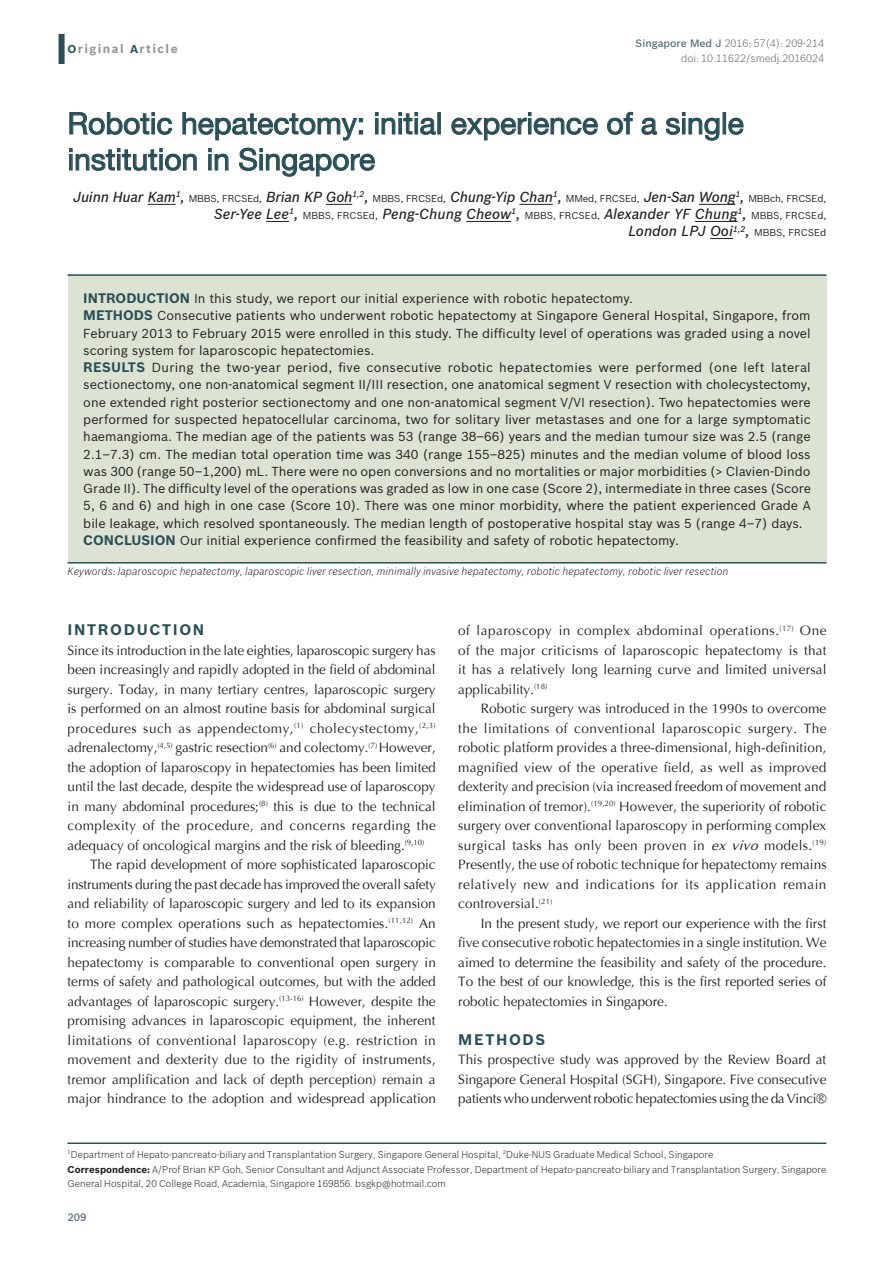
<style>
.page{position:relative;width:894px;height:1263px;background:#fff}
.page>*{position:absolute;margin:0;border:0;box-sizing:border-box;transform-origin:0 0}
.AT{font:30px/36px "Helvetica Neue";color:#284f56}
.t1{font:700 15px "Bosch Sans";letter-spacing:.11em;color:#284f56}
.AU{font:italic 500 14.25px/17.1px "Bosch Sans";letter-spacing:-.015em;color:#231f20;text-align:right}
.TX{font:13.5px/19.5px "Optima";color:#231f20;text-align:justify}
.TXFL{font:13.5px/19.5px "Optima";letter-spacing:-.01em;color:#231f20;text-align:justify}
.ABS{font:12.75px/17.2px "Bosch Sans";color:#231f20;text-align:justify}
.AH{font:700 12px "Bosch Sans";letter-spacing:.12em;color:#939598}
.KWD{font:italic 300 10.5px "Bosch Sans";color:#231f20}
.DOI{font:300 10.5px/15px "Bosch Sans";color:#636366;text-align:right}
.FOLIO{font:500 10.5px "Bosch Sans";color:#4f676d}
.ADD{font:300 9.75px/13.5px "Bosch Sans";color:#231f20}
.AFF{font:300 9.75px "Bosch Sans";color:#231f20}
.s1{font-size:11.25px;color:#284f56}
.s2{font-weight:500;color:#4b6a70}
.s3{font-weight:400;font-style:normal;font-size:9.75px}
.s4{font-weight:700;font-size:13.5px;color:#284f56}
.s5{font-style:italic}
.s6{font-weight:700}
</style>
<div class="page">
<div style="left:58px;top:34px;width:7px;height:30px;background:#284f56"></div>
<hr style="left:68px;top:1142px;width:758px;height:2px;background:#284f56">
<svg style="left:148px;top:204px;width:28px;height:1px"></svg>
<svg style="left:326px;top:204px;width:26px;height:1px"></svg>
<hr style="left:519px;top:204px;width:33px;height:1px;background:#231f20">
<hr style="left:698px;top:204px;width:37px;height:1px;background:#231f20">
<svg style="left:266px;top:221px;width:23px;height:1px"></svg>
<hr style="left:466px;top:221px;width:45px;height:1px;background:#231f20">
<hr style="left:694px;top:221px;width:43px;height:1px;background:#231f20">
<svg style="left:710px;top:238px;width:22px;height:1px"></svg>
<svg style="left:69px;top:112px;width:103px;height:23px"></svg>
<svg style="left:182px;top:112px;width:181px;height:29px"></svg>
<svg style="left:375px;top:112px;width:61px;height:23px"></svg>
<svg style="left:451px;top:112px;width:147px;height:29px"></svg>
<svg style="left:607px;top:112px;width:26px;height:23px"></svg>
<svg style="left:641px;top:117px;width:16px;height:18px"></svg>
<svg style="left:665px;top:112px;width:54px;height:29px"></svg>
<svg style="left:728px;top:117px;width:15px;height:18px"></svg>
<svg style="left:69px;top:148px;width:128px;height:23px"></svg>
<svg style="left:208px;top:148px;width:21px;height:23px"></svg>
<svg style="left:239px;top:147px;width:136px;height:30px"></svg>
<div style="left:68px;top:275px;width:758px;height:287px;background:#dce3d3"></div>
<hr style="left:68px;top:274px;width:758px;height:2px;background:#284f56">
<hr style="left:68px;top:562px;width:758px;height:1px;background:#284f56">
<p class="AH" style="left:68px;top:42px;width:112px"><span class="s1">O</span>riginal <span class="s1">A</span>rticle</p>
<p class="DOI" style="left:635px;top:35px;width:190px"><span class="s2">Singapore Med J</span> 2016; 57(4): 209-214 doi: 10.11622/smedj.2016024</p>
<p class="AT" style="left:68px;top:105px;width:677px">Robotic hepatectomy: initial experience of a single institution in Singapore</p>
<p class="AU" style="left:73px;top:188px;width:754px">Juinn Huar Kam<sup>1</sup>, <span class="s3">MBBS, FRCSEd,</span> Brian KP Goh<sup>1,2</sup>, <span class="s3">MBBS, FRCSEd,</span> Chung-Yip Chan<sup>1</sup>, <span class="s3">MMed, FRCSEd,</span> Jen-San Wong<sup>1</sup>, <span class="s3">MBBch, FRCSEd,<br></span>Ser-Yee Lee<sup>1</sup>, <span class="s3">MBBS, FRCSEd,</span> Peng-Chung Cheow<sup>1</sup>, <span class="s3">MBBS, FRCSEd,</span> Alexander YF Chung<sup>1</sup>, <span class="s3">MBBS, FRCSEd,<br></span>London LPJ Ooi<sup>1,2</sup>, <span class="s3">MBBS, FRCSEd</span></p>
<p class="ABS" style="left:83px;top:290px;width:551px"><span class="s4">INTRODUCTION</span> In this study, we report our initial experience with robotic hepatectomy.</p>
<p class="ABS" style="left:83px;top:307px;width:728px"><span class="s4">METHODS</span> Consecutive patients who underwent robotic hepatectomy at Singapore General Hospital, Singapore, from February 2013 to February 2015 were enrolled in this study. The difficulty level of operations was graded using a novel scoring system for laparoscopic hepatectomies.</p>
<p class="ABS" style="left:83px;top:359px;width:728px"><span class="s4">RESULTS</span> During the two-year period, five consecutive robotic hepatectomies were performed (one left lateral sectionectomy, one non-anatomical segment II/III resection, one anatomical segment V resection with cholecystectomy, one extended right posterior sectionectomy and one non-anatomical segment V/VI resection). Two hepatectomies were performed for suspected hepatocellular carcinoma, two for solitary liver metastases and one for a large symptomatic haemangioma. The median age of the patients was 53 (range 38–66) years and the median tumour size was 2.5 (range 2.1–7.3) cm. The median total operation time was 340 (range 155–825) minutes and the median volume of blood loss was 300 (range 50–1,200) mL. There were no open conversions and no mortalities or major morbidities (&gt; Clavien-Dindo Grade II). The difficulty level of the operations was graded as low in one case (Score 2), intermediate in three cases (Score 5, 6 and 6) and high in one case (Score 10). There was one minor morbidity, where the patient experienced Grade A bile leakage, which resolved spontaneously. The median length of postoperative hospital stay was 5 (range 4–7) days.</p>
<p class="ABS" style="left:83px;top:531px;width:597px"><span class="s4">CONCLUSION</span> Our initial experience confirmed the feasibility and safety of robotic hepatectomy.</p>
<p class="KWD" style="left:68px;top:565px;width:662px">Keywords: laparoscopic hepatectomy, laparoscopic liver resection, minimally invasive hepatectomy, robotic hepatectomy, robotic liver resection</p>
<h1 class="t1" style="left:68px;top:620px;width:138px">INTRODUCTION</h1>
<p class="TXFL" style="left:68px;top:640px;width:369px">Since its introduction in the late eighties, laparoscopic surgery has been increasingly and rapidly adopted in the field of abdominal surgery. Today, in many tertiary centres, laparoscopic surgery is performed on an almost routine basis for abdominal surgical procedures such as appendectomy,<sup>(1)</sup> cholecystectomy,<sup>(2,3) </sup>adrenalectomy,<sup>(4,5)</sup> gastric resection<sup>(6)</sup> and colectomy.<sup>(7)</sup> However, the adoption of laparoscopy in hepatectomies has been limited until the last decade, despite the widespread use of laparoscopy in many abdominal procedures;<sup>(8)</sup> this is due to the technical complexity of the procedure, and concerns regarding the adequacy of oncological margins and the risk of bleeding.<sup>(9,10)</sup></p>
<p class="TX" style="left:68px;top:855px;width:370px;text-indent:22px">The rapid development of more sophisticated laparoscopic instruments during the past decade has improved the overall safety and reliability of laparoscopic surgery and led to its expansion to more complex operations such as hepatectomies.<sup>(11,12)</sup> An increasing number of studies have demonstrated that laparoscopic hepatectomy is comparable to conventional open surgery in terms of safety and pathological outcomes, but with the added advantages of laparoscopic surgery.<sup>(13-16)</sup> However, despite the promising advances in laparoscopic equipment, the inherent limitations of conventional laparoscopy (e.g. restriction in movement and dexterity due to the rigidity of instruments, tremor amplification and lack of depth perception) remain a major hindrance to the adoption and widespread application</p>
<p class="TX" style="left:458px;top:621px;width:369px">of laparoscopy in complex abdominal operations.<sup>(17)</sup> One of the major criticisms of laparoscopic hepatectomy is that it has a relatively long learning curve and limited universal applicability.<sup>(18)</sup></p>
<p class="TX" style="left:458px;top:699px;width:370px;text-indent:23px">Robotic surgery was introduced in the 1990s to overcome the limitations of conventional laparoscopic surgery. The robotic platform provides a three-dimensional, high-definition, magnified view of the operative field, as well as improved dexterity and precision (via increased freedom of movement and elimination of tremor).<sup>(19,20)</sup> However, the superiority of robotic surgery over conventional laparoscopy in performing complex surgical tasks has only been proven in <span class="s5">ex vivo</span> models.<sup>(19)<br></sup>Presently, the use of robotic technique for hepatectomy remains relatively new and indications for its application remain controversial.<sup>(21)</sup></p>
<p class="TX" style="left:458px;top:913px;width:369px;text-indent:22px">In the present study, we report our experience with the first five consecutive robotic hepatectomies in a single institution. We aimed to determine the feasibility and safety of the procedure.<br>To the best of our knowledge, this is the first reported series of robotic hepatectomies in Singapore.</p>
<h1 class="t1" style="left:458px;top:1030px;width:89px">METHODS</h1>
<p class="TXFL" style="left:458px;top:1050px;width:369px">This prospective study was approved by the Review Board at Singapore General Hospital (SGH), Singapore. Five consecutive patients who underwent robotic hepatectomies using the da Vinci®</p>
<p class="AFF" style="left:68px;top:1148px;width:647px"><sup>1</sup>Department of Hepato-pancreato-biliary and Transplantation Surgery, Singapore General Hospital, <sup>2</sup>Duke-NUS Graduate Medical School, Singapore</p>
<p class="ADD" style="left:68px;top:1162px;width:760px"><span class="s6">Correspondence:</span> A/Prof Brian KP Goh, Senior Consultant and Adjunct Associate Professor, Department of Hepato-pancreato-biliary and Transplantation Surgery, Singapore<br>General Hospital, 20 College Road, Academia, Singapore 169856. bsgkp@hotmail.com</p>
<p class="FOLIO" style="left:68px;top:1211px;width:20px">209</p>
</div>
